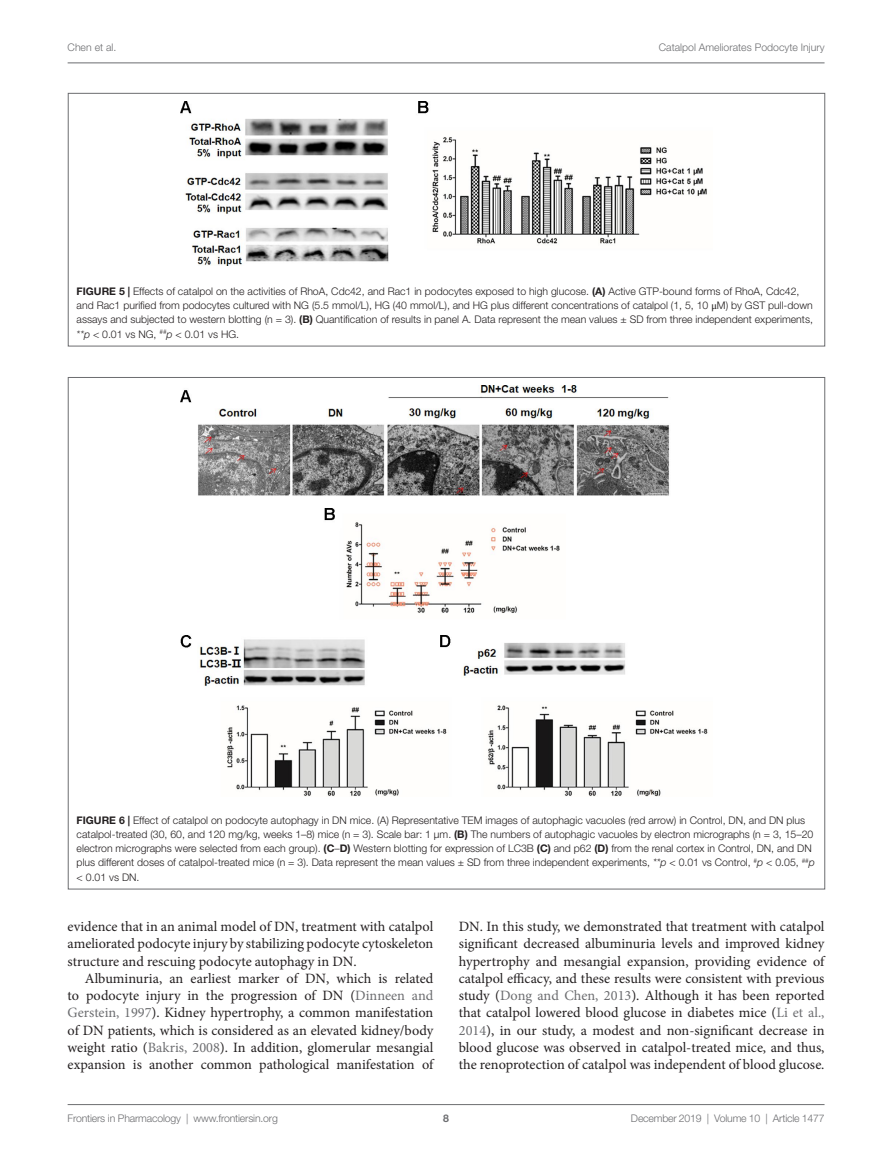
<style>
.page{position:relative;width:893px;height:1170px;background:#fff}
.page>*{position:absolute;margin:0;border:0;box-sizing:border-box;transform-origin:0 0}
.T{font:14.25px/17.2px "Minion Pro MTC";color:#231f20;text-align:justify}
.T1{font:14.25px/17.2px "Minion Pro MTC";color:#231f20;text-align:justify}
.FC{font:300 10.5px/14.2px "Helvetica Neue LT Std";color:#231f20}
.t1{font:300 10.5px "Helvetica Neue LT Std";letter-spacing:-.015em;color:#6c6d70}
.t2{font:700 10.5px "Helvetica Neue LT Std";color:#6c6d70}
.s1{font-weight:700}
.s2{font-style:italic}
.s3{color:#6c6d70}
</style>
<div class="page">
<hr style="left:68px;top:63px;width:756px;height:1px;background:#6c6d70">
<hr style="left:68px;top:1104px;width:756px;height:1px;background:#6c6d70">
<img style="left:181px;top:102px;width:526px;height:164px">
<div style="left:68px;top:93px;width:757px;height:253px;border:1px solid #6c6d70"></div>
<img style="left:181px;top:386px;width:527px;height:410px">
<p class="t1" style="left:68px;top:41px;width:50px">Chen et al.</p>
<p class="t1" style="left:659px;top:41px;width:167px">Catalpol Ameliorates Podocyte Injury</p>
<p class="FC" style="left:77px;top:284px;width:738px"><span class="s1">FIGURE 5 |</span> Effects of catalpol on the activities of RhoA, Cdc42, and Rac1 in podocytes exposed to high glucose. <span class="s1">(A)</span> Active GTP-bound forms of RhoA, Cdc42, and Rac1 purified from podocytes cultured with NG (5.5 mmol/L), HG (40 mmol/L), and HG plus different concentrations of catalpol (1, 5, 10 μM) by GST pull-down assays and subjected to western blotting (n = 3). <span class="s1">(B)</span> Quantification of results in panel A. Data represent the mean values ± SD from three independent experiments, <span class="s2">**p</span> &lt; 0.01 vs NG, <sup>##</sup><span class="s2">p</span> &lt; 0.01 vs HG.</p>
<p class="FC" style="left:77px;top:812px;width:740px"><span class="s1">FIGURE 6 |</span> Effect of catalpol on podocyte autophagy in DN mice. (A) Representative TEM images of autophagic vacuoles (red arrow) in Control, DN, and DN plus catalpol-treated (30, 60, and 120 mg/kg, weeks 1–8) mice (n = 3). Scale bar: 1 µm. <span class="s1">(B)</span> The numbers of autophagic vacuoles by electron micrographs (n = 3, 15–20 electron micrographs were selected from each group). <span class="s1">(C</span>–<span class="s1">D)</span> Western blotting for expression of LC3B <span class="s1">(C)</span> and p62 <span class="s1">(D)</span> from the renal cortex in Control, DN, and DN plus different doses of catalpol-treated mice (n = 3). Data represent the mean values ± SD from three independent experiments, <span class="s2">**p</span> &lt; 0.01 vs Control, <sup>#</sup><span class="s2">p</span> &lt; 0.05, <sup>##</sup><span class="s2">p </span>&lt; 0.01 vs DN.</p>
<p class="T1" style="left:68px;top:917px;width:367px">evidence that in an animal model of DN, treatment with catalpol ameliorated podocyte injury by stabilizing podocyte cytoskeleton structure and rescuing podocyte autophagy in DN.</p>
<p class="T" style="left:68px;top:969px;width:367px;text-indent:17px">Albuminuria, an earliest marker of DN, which is related to podocyte injury in the progression of DN (<span class="s3">Dinneen and Gerstein, 1997</span>). Kidney hypertrophy, a common manifestation of DN patients, which is considered as an elevated kidney/body weight ratio (<span class="s3">Bakris, 2008</span>). In addition, glomerular mesangial expansion is another common pathological manifestation of</p>
<p class="T" style="left:459px;top:917px;width:367px">DN. In this study, we demonstrated that treatment with catalpol significant decreased albuminuria levels and improved kidney hypertrophy and mesangial expansion, providing evidence of catalpol efficacy, and these results were consistent with previous study (<span class="s3">Dong and Chen, 2013</span>). Although it has been reported that catalpol lowered blood glucose in diabetes mice (<span class="s3">Li et al., 2014</span>), in our study, a modest and non-significant decrease in blood glucose was observed in catalpol-treated mice, and thus, the renoprotection of catalpol was independent of blood glucose.</p>
<p class="t1" style="left:68px;top:1111px;width:212px">Frontiers in Pharmacology | www.frontiersin.org</p>
<p class="t1" style="left:631px;top:1111px;width:195px">December 2019 | Volume 10 | Article 1477</p>
<p class="t2" style="left:443px;top:1111px;width:7px">8</p>
</div>
